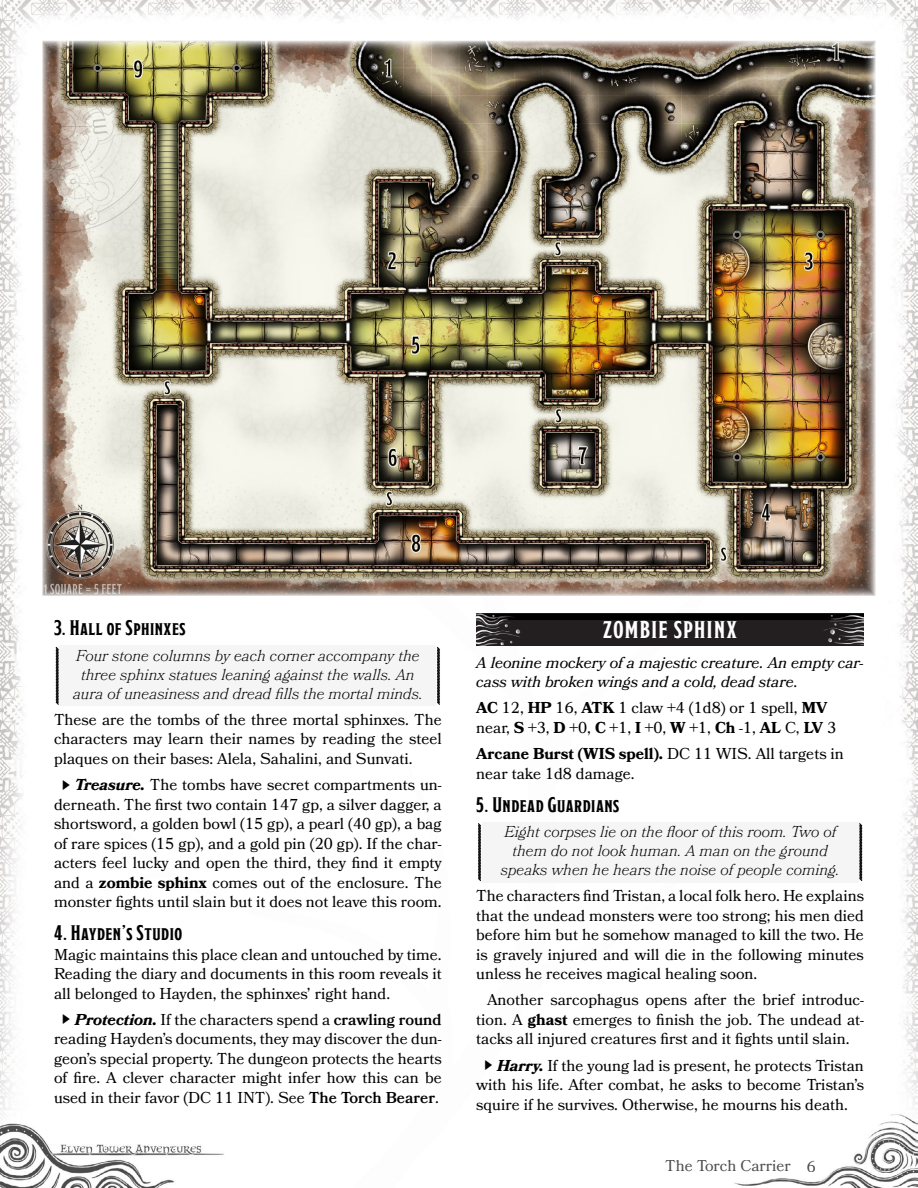
<style>
.page{position:relative;width:918px;height:1188px;background:#fff}
.page>*{position:absolute;margin:0;border:0;box-sizing:border-box;transform-origin:0 0}
.Statblock_Title{font:700 24px "Modesto Condensed";letter-spacing:.06em;color:#fff}
.Heading_2{font:700 21px "Modesto Condensed";letter-spacing:.025em;color:#010101}
.Core_Body{font:15.75px/19.5px "Bookmania";color:#010101;text-align:justify}
.Boxed_Text{font:italic 300 15.75px/18.9px "Bookmania";color:#010101;text-align:center}
.Core_Body_-_Indented{font:15.75px/19.5px "Bookmania";color:#010101;text-align:justify}
.Statblock_Descriptio{font:italic 15.75px/19.5px "Bookmania";color:#010101}
.Statblock_Numbers{font:15.75px/19.5px "Bookmania";color:#010101}
.Statblock_Ability{font:15.75px/19.5px "Bookmania";color:#010101}
.s1{font-family:"Hira Kaku Pro W3";font-size:10.5px;color:#000}
.s2{font-weight:700;font-style:italic}
.s3{font-weight:700}
.s4{font-weight:600}
</style>
<div class="page">
<img style="left:0;top:0;width:918px;height:1188px">
<div style="left:59px;top:646px;width:377px;height:60px;background:#f5f5f6"></div>
<svg style="left:55px;top:646px;width:4px;height:59px"></svg>
<svg style="left:436px;top:646px;width:5px;height:59px"></svg>
<div style="left:482px;top:822px;width:377px;height:60px;background:#f5f5f6"></div>
<svg style="left:477px;top:823px;width:5px;height:59px"></svg>
<svg style="left:859px;top:823px;width:4px;height:59px"></svg>
<img style="left:476px;top:613px;width:388px;height:33px">
<img style="left:42px;top:41px;width:834px;height:555px">
<p class="Heading_2" style="left:54px;top:617px;width:133px">3. Hall of Sphinxes</p>
<p class="Boxed_Text" style="left:73px;top:646px;width:351px">Four stone columns by each corner accompany the three sphinx statues leaning against the walls. An aura of uneasiness and dread fills the mortal minds.</p>
<p class="Core_Body" style="left:54px;top:710px;width:389px">These are the tombs of the three mortal sphinxes. The characters may learn their names by reading the steel plaques on their bases: Alela, Sahalini, and Sunvati.</p>
<p class="Core_Body" style="left:54px;top:775px;width:389px;text-align:center"><span class="s1">▶</span> <span class="s2">Treasure.</span> The tombs have secret compartments un&shy;derneath. The first two contain 147 gp, a silver dagger, a shortsword, a golden bowl (15 gp), a pearl (40 gp), a bag of rare spices (15 gp), and a gold pin (20 gp). If the char&shy;acters feel lucky and open the third, they find it empty and a <span class="s3">zombie sphinx</span> comes out of the enclosure. The monster fights until slain but it does not leave this room.</p>
<p class="Heading_2" style="left:54px;top:922px;width:130px">4. Hayden’s Studio</p>
<p class="Core_Body" style="left:54px;top:945px;width:389px">Magic maintains this place clean and untouched by time.<br>Reading the diary and documents in this room reveals it all belonged to Hayden, the sphinxes’ right hand.</p>
<p class="Core_Body" style="left:54px;top:1010px;width:389px;text-align:center"><span class="s1">▶</span> <span class="s2">Protection.</span> If the characters spend a <span class="s4">crawling round </span>reading Hayden’s documents, they may discover the dun&shy;geon’s special property. The dungeon protects the hearts of fire. A clever character might infer how this can be used in their favor (DC 11 INT). See <span class="s4">The Torch Bearer</span>.</p>
<p class="Statblock_Title" style="left:603px;top:618px;width:135px">ZOMBIE SPHINX</p>
<p class="Statblock_Descriptio" style="left:476px;top:652px;width:389px">A leonine mockery of a majestic creature. An empty car&shy;cass with broken wings and a cold, dead stare.</p>
<p class="Statblock_Numbers" style="left:476px;top:698px;width:361px"><span class="s3">AC</span> 12, <span class="s3">HP</span> 16, <span class="s3">ATK</span> 1 claw +4 (1d8) or 1 spell, <span class="s3">MV </span>near, <span class="s3">S</span> +3, <span class="s3">D</span> +0, <span class="s3">C</span> +1, <span class="s3">I</span> +0, <span class="s3">W</span> +1, <span class="s3">Ch</span> -1, <span class="s3">AL</span> C, <span class="s3">LV</span> 3</p>
<p class="Statblock_Ability" style="left:476px;top:744px;width:369px"><span class="s3">Arcane Burst (WIS spell).</span> DC 11 WIS. All targets in near take 1d8 damage.</p>
<p class="Heading_2" style="left:476px;top:794px;width:144px">5. Undead Guardians</p>
<p class="Boxed_Text" style="left:501px;top:822px;width:340px">Eight corpses lie on the floor of this room. Two of them do not look human. A man on the ground speaks when he hears the noise of people coming.</p>
<p class="Core_Body" style="left:476px;top:886px;width:389px">The characters find Tristan, a local folk hero. He explains that the undead monsters were too strong; his men died before him but he somehow managed to kill the two. He is gravely injured and will die in the following minutes unless he receives magical healing soon.</p>
<p class="Core_Body_-_Indented" style="left:476px;top:990px;width:389px;text-indent:11px">Another sarcophagus opens after the brief introduc&shy;tion. A <span class="s3">ghast</span> emerges to finish the job. The undead at&shy;tacks all injured creatures first and it fights until slain.</p>
<p class="Core_Body" style="left:476px;top:1056px;width:389px;text-indent:7px"><span class="s1">▶</span> <span class="s2">Harry.</span> If the young lad is present, he protects Tristan with his life. After combat, he asks to become Tristan’s squire if he survives. Otherwise, he mourns his death.</p>
<p class="Core_Body" style="left:665px;top:1156px;width:152px">The Torch Carrier 6</p>
</div>
